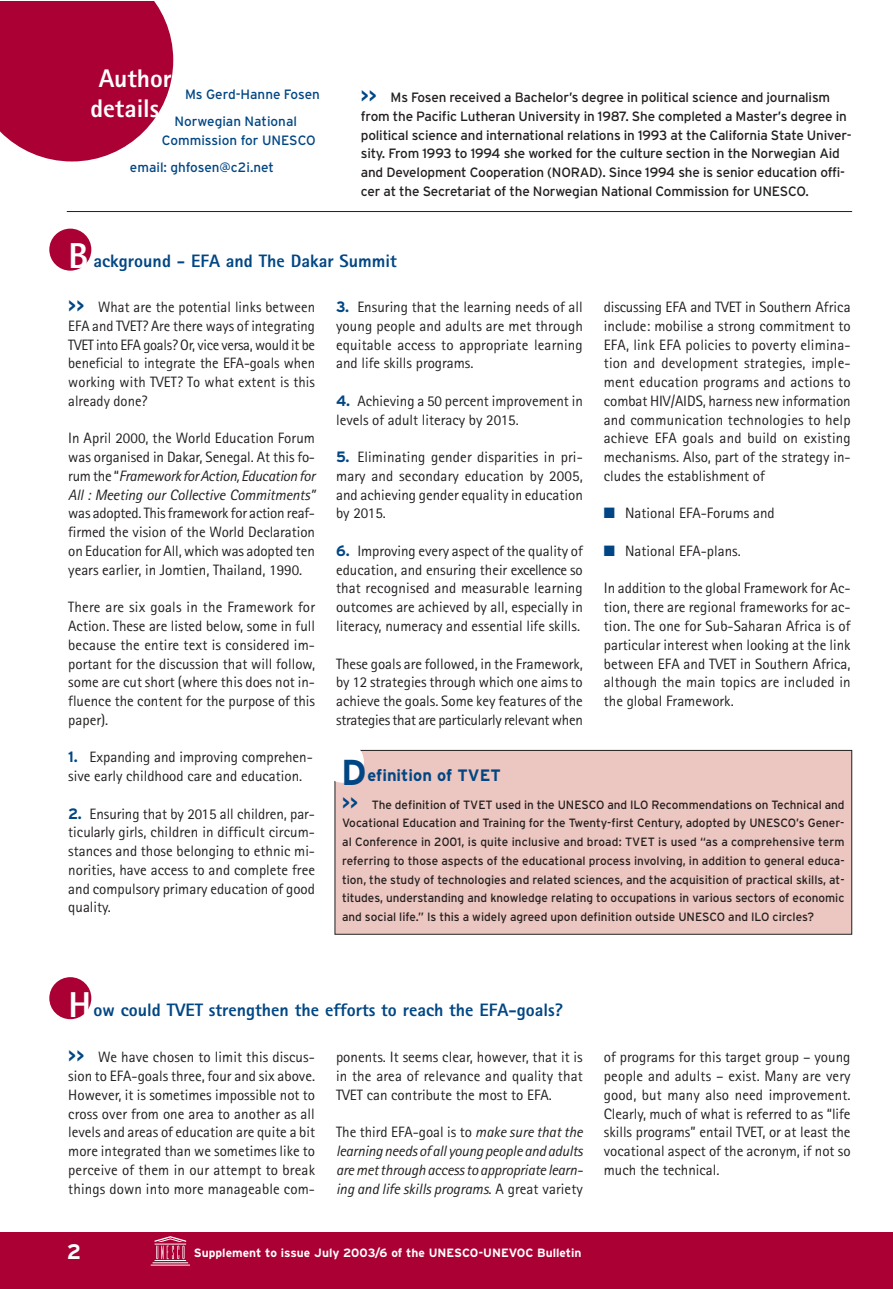
<style>
.page{position:relative;width:893px;height:1289px;background:#fff}
.page>*{position:absolute;margin:0;border:0;box-sizing:border-box;transform-origin:0 0}
.t1{font:800 25.5px/30px "Rotis Sans Serif";color:#fff;text-align:center}
.t2{font:700 21px "Interstate";color:#fff}
.t3{font:800 18px "Rotis Sans Serif";color:#004684}
.t4{font:700 16.5px "Interstate";color:#004684}
.t5{font:15px/18.8px "Rotis Sans Serif";color:#231f1f;text-align:justify}
.t6{font:italic 15px/18.8px "Rotis Sans Serif";letter-spacing:-.015em;color:#231f1f;text-align:justify}
.t7{font:13.5px/18.8px "Interstate";letter-spacing:-.015em;color:#231f1f}
.t8{font:13.5px/27.3px "Interstate";color:#004684}
.t9{font:12px/18.8px "Interstate";color:#231f1f;text-align:justify}
.t10{font:700 12px "Interstate";color:#fff}
.s1{font-weight:700;font-size:18px;color:#004684}
.s2{font-size:21px}
.s3{font-family:"Interstate";font-weight:700;font-size:18px;color:#004684}
.s4{font-style:italic}
.s5{font-family:"Interstate";font-weight:700;color:#004684}
.s6{font-size:19.5px}
.s7{font-size:36px}
.s8{color:#004684}
.s9{font-size:36px;color:#fff}
.s10{font-style:normal}
</style>
<div class="page">
<div style="left:0;top:1232px;width:892px;height:56px;background:#aa0034"></div>
<svg style="left:151px;top:1236px;width:39px;height:29px"></svg>
<div style="left:335px;top:750px;width:516px;height:184px;background:#ecc6c0"></div>
<div style="left:334px;top:750px;width:518px;height:184px;border:1px solid #231f1f"></div>
<div style="left:49px;top:977px;width:42px;height:42px;background:#aa0034;border-radius:50%"></div>
<div style="left:49px;top:229px;width:42px;height:42px;background:#aa0034;border-radius:50%"></div>
<svg style="left:0;top:2px;width:173px;height:159px;background:#b31c4a"></svg>
<div style="left:322px;top:740px;width:42px;height:42px;background:#fff;border-radius:50%"></div>
<hr style="left:67px;top:211px;width:785px;height:1px;background:#231f1f">
<h1 class="t1" style="left:90px;top:66px;width:83px">Author details</h1>
<p class="t8" style="left:174px;top:82px;width:147px;text-indent:11px">Ms Gerd-Hanne Fosen<br>Norwegian National</p>
<p class="t8" style="left:130px;top:128px;width:187px;text-indent:32px">Commission for UNESCO email: ghfosen@c2i.net</p>
<p class="t7" style="left:361px;top:89px;width:492px"><span class="s1">&gt;&gt;</span> Ms Fosen received a Bachelor’s degree in political science and journalism from the Pacific Lutheran University in 1987. She completed a Master’s degree in political science and international relations in 1993 at the California State Univer&shy;sity. From 1993 to 1994 she worked for the culture section in the Norwegian Aid and Development Cooperation (NORAD). Since 1994 she is senior education offi&shy;cer at the Secretariat of the Norwegian National Commission for UNESCO.</p>
<p class="t3" style="left:68px;top:255px;width:330px"><span class="s2">B</span> ackground - EFA and The Dakar Summit</p>
<p class="t5" style="left:68px;top:299px;width:248px"><span class="s3">&gt;&gt;</span> What are the potential links between EFA and TVET? Are there ways of integrating TVET into EFA goals? Or, vice versa, would it be beneficial to integrate the EFA-goals when working with TVET? To what extent is this already done?</p>
<p class="t5" style="left:68px;top:430px;width:248px">In April 2000, the World Education Forum was organised in Dakar, Senegal. At this fo&shy;rum the “<span class="s4">Framework for Action, Education for All : Meeting our Collective Commitments”</span></p>
<p class="t5" style="left:68px;top:505px;width:248px">was adopted. This framework for action reaf&shy;firmed the vision of the World Declaration on Education for All, which was adopted ten years earlier, in Jomtien, Thailand, 1990.</p>
<p class="t5" style="left:68px;top:599px;width:248px">There are six goals in the Framework for Action. These are listed below, some in full because the entire text is considered im&shy;portant for the discussion that will follow, some are cut short (where this does not in&shy;fluence the content for the purpose of this paper).</p>
<p class="t5" style="left:68px;top:749px;width:246px"><span class="s5">1.</span> Expanding and improving comprehen&shy;sive early childhood care and education.</p>
<p class="t5" style="left:68px;top:805px;width:248px"><span class="s5">2.</span> Ensuring that by 2015 all children, par&shy;ticularly girls, children in difficult circum&shy;stances and those belonging to ethnic mi&shy;norities, have access to and complete free and compulsory primary education of good quality.</p>
<p class="t5" style="left:336px;top:299px;width:248px"><span class="s5">3.</span> Ensuring that the learning needs of all young people and adults are met through equitable access to appropriate learning and life skills programs.</p>
<p class="t5" style="left:336px;top:393px;width:248px"><span class="s5">4.</span> Achieving a 50 percent improvement in levels of adult literacy by 2015.</p>
<p class="t5" style="left:336px;top:449px;width:248px"><span class="s5">5.</span> Eliminating gender disparities in pri&shy;mary and secondary education by 2005, and achieving gender equality in education by 2015.</p>
<p class="t5" style="left:336px;top:543px;width:248px"><span class="s5">6.</span> Improving every aspect of the quality of education, and ensuring their excellence so that recognised and measurable learning outcomes are achieved by all, especially in literacy, numeracy and essential life skills.</p>
<p class="t5" style="left:336px;top:655px;width:248px">These goals are followed, in the Framework, by 12 strategies through which one aims to achieve the goals. Some key features of the strategies that are particularly relevant when</p>
<p class="t4" style="left:341px;top:768px;width:161px"><span class="s6">B</span><span class="s7">D</span>efinition of TVET</p>
<p class="t5" style="left:604px;top:299px;width:248px">discussing EFA and TVET in Southern Africa include: mobilise a strong commitment to EFA, link EFA policies to poverty elimina&shy;tion and development strategies, imple&shy;ment education programs and actions to combat HIV/AIDS, harness new information and communication technologies to help achieve EFA goals and build on existing mechanisms. Also, part of the strategy in&shy;cludes the establishment of</p>
<p class="t5" style="left:604px;top:505px;width:172px"><span class="s8">■</span> National EFA-Forums and</p>
<p class="t5" style="left:604px;top:543px;width:138px"><span class="s8">■</span> National EFA-plans.</p>
<p class="t5" style="left:604px;top:580px;width:248px">In addition to the global Framework for Ac&shy;tion, there are regional frameworks for ac&shy;tion. The one for Sub-Saharan Africa is of particular interest when looking at the link between EFA and TVET in Southern Africa, although the main topics are included in the global Framework.</p>
<p class="t9" style="left:342px;top:796px;width:504px"><span class="s1">&gt;&gt;</span> The definition of TVET used in the UNESCO and ILO Recommendations on Technical and Vocational Education and Training for the Twenty-first Century, adopted by UNESCO’s Gener&shy;al Conference in 2001, is quite inclusive and broad: TVET is used “as a comprehensive term referring to those aspects of the educational process involving, in addition to general educa&shy;tion, the study of technologies and related sciences, and the acquisition of practical skills, at&shy;titudes, understanding and knowledge relating to occupations in various sectors of economic and social life.” Is this a widely agreed upon definition outside UNESCO and ILO circles?</p>
<p class="t3" style="left:68px;top:1003px;width:496px"><span class="s2">B</span> <span class="s9">H</span>ow could TVET strengthen the efforts to reach the EFA-goals?</p>
<p class="t5" style="left:68px;top:1049px;width:248px"><span class="s3">&gt;&gt;</span> We have chosen to limit this discus&shy;sion to EFA-goals three, four and six above.<br>However, it is sometimes impossible not to cross over from one area to another as all levels and areas of education are quite a bit more integrated than we sometimes like to perceive of them in our attempt to break things down into more manageable com-</p>
<p class="t5" style="left:336px;top:1049px;width:248px">ponents. It seems clear, however, that it is in the area of relevance and quality that TVET can contribute the most to EFA.</p>
<p class="t6" style="left:336px;top:1124px;width:248px"><span class="s10">The third EFA-goal is to</span> make sure that the learning needs of all young people and adults are met through access to appropriate learn&shy;ing and life skills programs<span class="s10">. A great variety</span></p>
<h2 class="t2" style="left:67px;top:1243px;width:16px">2</h2>
<p class="t10" style="left:194px;top:1247px;width:389px">Supplement to issue July 2003/6 of the UNESCO-UNEVOC Bulletin</p>
<p class="t5" style="left:604px;top:1049px;width:248px">of programs for this target group – young people and adults – exist. Many are very good, but many also need improvement.<br>Clearly, much of what is referred to as “life skills programs” entail TVET, or at least the vocational aspect of the acronym, if not so much the technical.</p>
</div>
